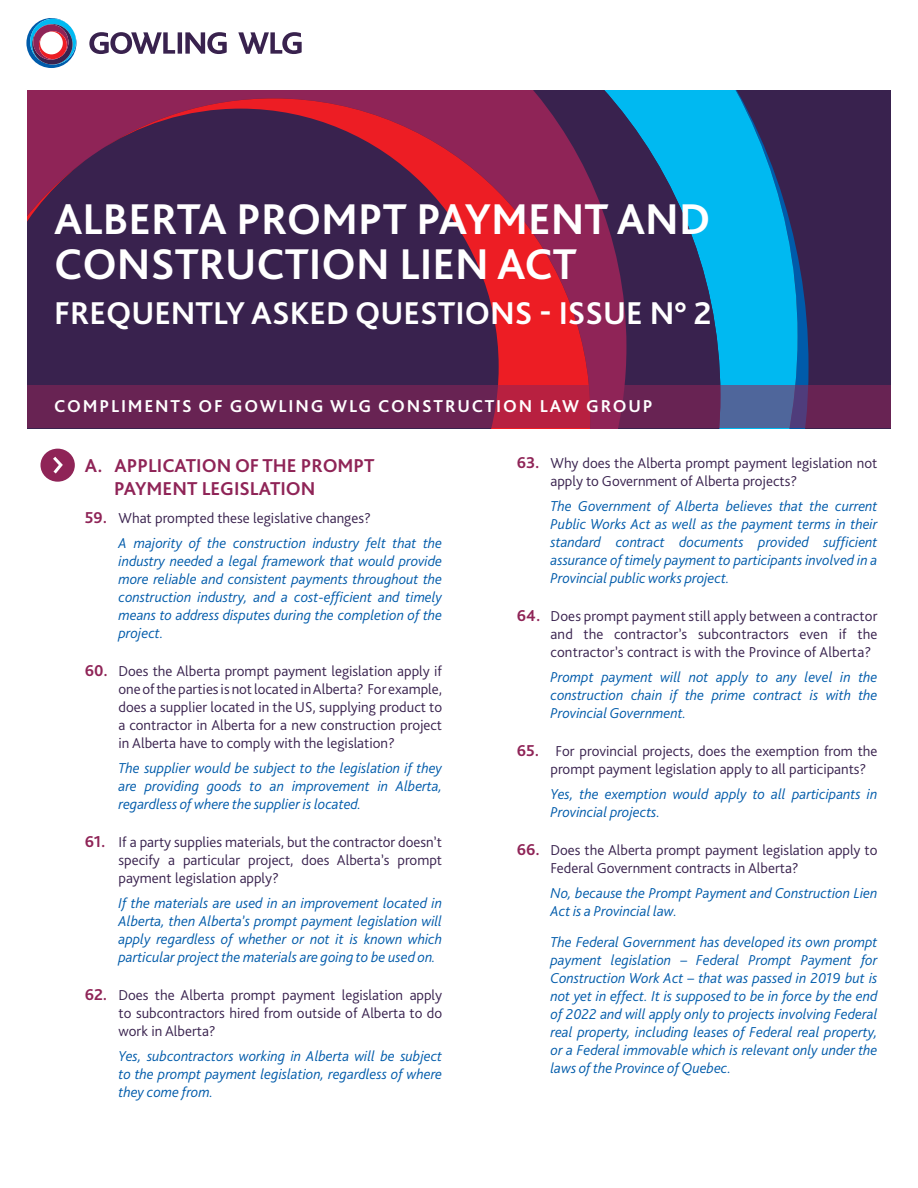
<style>
.page{position:relative;width:918px;height:1188px;background:#fff}
.page>*{position:absolute;margin:0;border:0;box-sizing:border-box;transform-origin:0 0}
.t1{font:700 45px/45px "GWLG Bliss";color:#fff}
.t2{font:700 33px "GWLG Bliss";color:#fff}
.t3{font:700 19.5px/23.4px "GWLG Bliss";color:#8f2457}
.t4{font:700 18px "GWLG Bliss";letter-spacing:.1em;color:#fff}
.t5{font:italic 300 15px/18px "GWLG Bliss";color:#005baa;text-align:justify}
.t6{font:300 15px/18px "GWLG Bliss";color:#39224e;text-align:justify}
.s1{font-weight:700;font-style:normal;font-size:16.5px;color:#8f2457}
.s2{font-style:normal;color:#39224e}
.s3{font-weight:700;font-size:16.5px;color:#8f2457}
</style>
<div class="page">
<div style="left:28px;top:90px;width:863px;height:338px;background:#39224e"></div>
<svg style="left:720px;top:90px;width:78px;height:296px;fill:#00b9f1"></svg>
<svg style="left:626px;top:90px;width:94px;height:296px"></svg>
<svg style="left:28px;top:90px;width:598px;height:296px;fill:#8f2457"></svg>
<svg style="left:28px;top:98px;width:562px;height:288px"></svg>
<svg style="left:28px;top:386px;width:863px;height:42px;background:#6f2857"></svg>
<svg style="left:26px;top:18px;width:50px;height:50px"></svg>
<svg style="left:89px;top:32px;width:138px;height:22px"></svg>
<svg style="left:238px;top:32px;width:64px;height:22px"></svg>
<div style="left:40px;top:449px;width:35px;height:33px;background:#8f2457;border-radius:50%"></div>
<svg style="left:53px;top:456px;width:10px;height:18px"></svg>
<h1 class="t1" style="left:54px;top:196px;width:658px">ALBERTA PROMPT PAYMENT AND<br>CONSTRUCTION LIEN ACT</h1>
<h2 class="t2" style="left:54px;top:292px;width:659px">FREQUENTLY ASKED QUESTIONS - ISSUE N° 2</h2>
<p class="t4" style="left:54px;top:395px;width:600px">COMPLIMENTS OF GOWLING WLG CONSTRUCTION LAW GROUP</p>
<h3 class="t3" style="left:114px;top:453px;width:262px;text-indent:-29px">A. APPLICATION OF THE PROMPT<br>PAYMENT LEGISLATION</h3>
<p class="t5" style="left:119px;top:506px;width:325px;line-height:24.8px;text-indent:-34px"><span class="s1">59.</span> <span class="s2">What prompted these legislative changes?<br></span>A majority of the construction industry felt that the</p>
<p class="t5" style="left:119px;top:552px;width:325px">industry needed a legal framework that would provide more reliable and consistent payments throughout the construction industry, and a cost-efficient and timely means to address disputes during the completion of the project.</p>
<p class="t6" style="left:119px;top:662px;width:325px;text-indent:-34px"><span class="s3">60.</span> Does the Alberta prompt payment legislation apply if one of the parties is not located in Alberta? For example, does a supplier located in the US, supplying product to a contractor in Alberta for a new construction project in Alberta have to comply with the legislation?</p>
<p class="t5" style="left:119px;top:759px;width:325px">The supplier would be subject to the legislation if they are providing goods to an improvement in Alberta, regardless of where the supplier is located.</p>
<p class="t6" style="left:119px;top:833px;width:325px;text-indent:-34px"><span class="s3">61.</span> If a party supplies materials, but the contractor doesn’t specify a particular project, does Alberta’s prompt payment legislation apply?</p>
<p class="t5" style="left:119px;top:894px;width:325px">If the materials are used in an improvement located in Alberta, then Alberta’s prompt payment legislation will apply regardless of whether or not it is known which particular project the materials are going to be used on.</p>
<p class="t6" style="left:119px;top:986px;width:325px;text-indent:-34px"><span class="s3">62.</span> Does the Alberta prompt payment legislation apply to subcontractors hired from outside of Alberta to do work in Alberta?</p>
<p class="t5" style="left:119px;top:1047px;width:325px">Yes, subcontractors working in Alberta will be subject to the prompt payment legislation, regardless of where they come from.</p>
<p class="t6" style="left:551px;top:454px;width:328px;text-indent:-34px"><span class="s3">63.</span> Why does the Alberta prompt payment legislation not apply to Government of Alberta projects?</p>
<p class="t5" style="left:551px;top:497px;width:328px">The Government of Alberta believes that the current Public Works Act as well as the payment terms in their standard contract documents provided sufficient assurance of timely payment to participants involved in a Provincial public works project.</p>
<p class="t6" style="left:551px;top:607px;width:329px;text-indent:-34px"><span class="s3">64.</span> Does prompt payment still apply between a contractor and the contractor’s subcontractors even if the contractor’s contract is with the Province of Alberta?</p>
<p class="t5" style="left:551px;top:668px;width:328px">Prompt payment will not apply to any level in the construction chain if the prime contract is with the Provincial Government.</p>
<p class="t6" style="left:551px;top:742px;width:328px;text-indent:-34px"><span class="s3">65.</span> For provincial projects, does the exemption from the prompt payment legislation apply to all participants?</p>
<p class="t5" style="left:551px;top:785px;width:328px">Yes, the exemption would apply to all participants in<br>Provincial projects.</p>
<p class="t6" style="left:551px;top:841px;width:328px;text-indent:-34px"><span class="s3">66.</span> Does the Alberta prompt payment legislation apply to<br>Federal Government contracts in Alberta?</p>
<p class="t5" style="left:551px;top:884px;width:328px">No, because the Prompt Payment and Construction Lien<br>Act is a Provincial law.</p>
<p class="t5" style="left:551px;top:933px;width:328px">The Federal Government has developed its own prompt payment legislation – Federal Prompt Payment for Construction Work Act – that was passed in 2019 but is not yet in effect. It is supposed to be in force by the end of 2022 and will apply only to projects involving Federal real property, including leases of Federal real property, or a Federal immovable which is relevant only under the laws of the Province of Quebec.</p>
</div>
